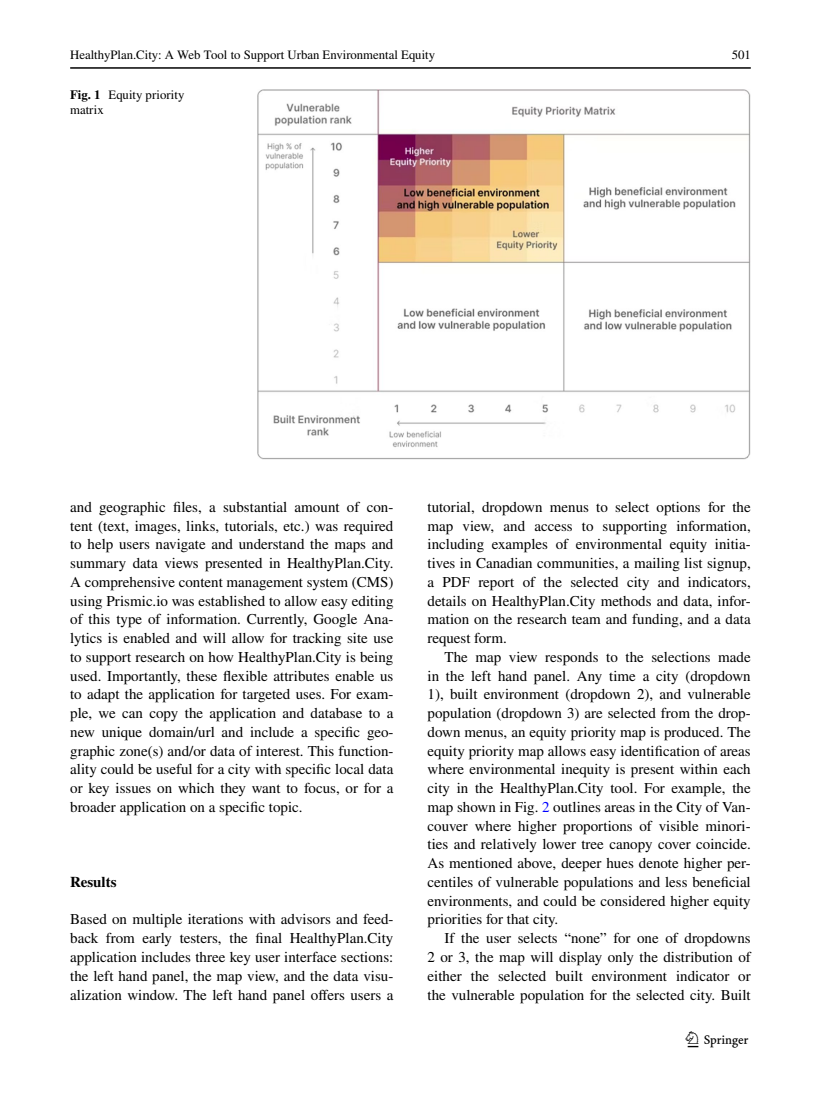
<style>
.page{position:relative;width:821px;height:1106px;background:#fff}
.page>*{position:absolute;margin:0;border:0;box-sizing:border-box;transform-origin:0 0}
.t1{font:22.5px "Springnew Regular 3";color:#000}
.t2{font:15px/18.8px "STIX";color:#000;text-align:justify}
.t3{font:700 15px "STIX";color:#000}
.t4{font:12.75px "STIX Regular 4";color:#000}
.t5{font:12.75px/15px "STIX";color:#000}
.s1{font-weight:700}
.s2{color:#00f}
</style>
<div class="page">
<hr style="left:70px;top:67px;width:680px;height:2px;background:#000">
<img style="left:257px;top:89px;width:493px;height:370px">
<p class="t4" style="left:70px;top:46px;width:366px">HealthyPlan.City: A Web Tool to Support Urban Environmental Equity</p>
<p class="t5" style="left:731px;top:49px;width:21px">501</p>
<p class="t5" style="left:70px;top:88px;width:116px"><span class="s1">Fig. 1</span> Equity priority matrix</p>
<p class="t2" style="left:70px;top:498px;width:325px">and geographic files, a substantial amount of con&shy;tent (text, images, links, tutorials, etc.) was required to help users navigate and understand the maps and summary data views presented in HealthyPlan.City.<br>A comprehensive content management system (CMS) using Prismic.io was established to allow easy editing of this type of information. Currently, Google Ana&shy;lytics is enabled and will allow for tracking site use to support research on how HealthyPlan.City is being used. Importantly, these flexible attributes enable us to adapt the application for targeted uses. For exam&shy;ple, we can copy the application and database to a new unique domain/url and include a specific geo&shy;graphic zone(s) and/or data of interest. This function&shy;ality could be useful for a city with specific local data or key issues on which they want to focus, or for a broader application on a specific topic.</p>
<p class="t3" style="left:70px;top:873px;width:48px">Results</p>
<p class="t2" style="left:70px;top:911px;width:325px">Based on multiple iterations with advisors and feed&shy;back from early testers, the final HealthyPlan.City application includes three key user interface sections: the left hand panel, the map view, and the data visu&shy;alization window. The left hand panel offers users a</p>
<p class="t2" style="left:427px;top:498px;width:325px">tutorial, dropdown menus to select options for the map view, and access to supporting information, including examples of environmental equity initia&shy;tives in Canadian communities, a mailing list signup, a PDF report of the selected city and indicators, details on HealthyPlan.City methods and data, infor&shy;mation on the research team and funding, and a data request form.</p>
<p class="t2" style="left:427px;top:648px;width:325px;text-indent:17px">The map view responds to the selections made in the left hand panel. Any time a city (dropdown 1), built environment (dropdown 2), and vulnerable population (dropdown 3) are selected from the drop&shy;down menus, an equity priority map is produced. The equity priority map allows easy identification of areas where environmental inequity is present within each city in the HealthyPlan.City tool. For example, the map shown in Fig. <span class="s2">2</span> outlines areas in the City of Van&shy;couver where higher proportions of visible minori&shy;ties and relatively lower tree canopy cover coincide.<br>As mentioned above, deeper hues denote higher per&shy;centiles of vulnerable populations and less beneficial environments, and could be considered higher equity priorities for that city.</p>
<p class="t2" style="left:427px;top:929px;width:325px;text-indent:17px">If the user selects “none” for one of dropdowns 2 or 3, the map will display only the distribution of either the selected built environment indicator or the vulnerable population for the selected city. Built</p>
<h1 class="t1" style="left:687px;top:1031px;width:62px">1 3</h1>
</div>
